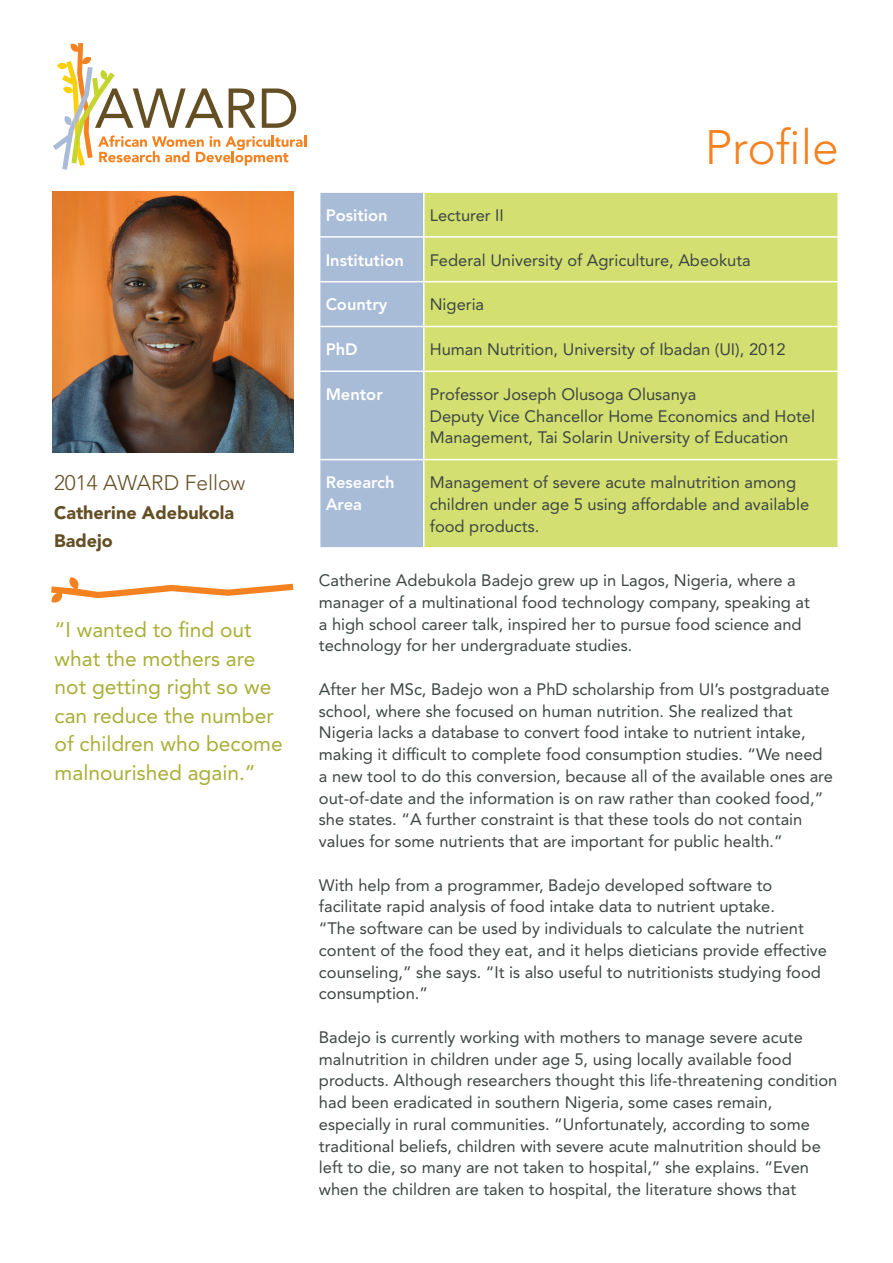
<style>
.page{position:relative;width:893px;height:1263px;background:#fff}
.page>*{position:absolute;margin:0;border:0;box-sizing:border-box;transform-origin:0 0}
.t1{font:300 48px "Avenir LT Std";color:#f58220}
.t2{font:21px/28.5px "Avenir LT Std";color:#a9ae36}
.t3{font:300 21px "Avenir LT Std";color:#644f24}
.t4{font:900 18px/28.5px "Avenir LT Std";color:#644f24}
.t5{font:16.5px/21.8px "Avenir LT Std";color:#3d4543}
.t6{font:800 16.5px/21.8px "Avenir LT Std";color:#fff}
</style>
<div class="page">
<svg style="left:53px;top:43px;width:253px;height:127px"></svg>
<div style="left:320px;top:193px;width:103px;height:354px;background:#a8bbd7"></div>
<div style="left:425px;top:193px;width:412px;height:354px;background:#d4df71"></div>
<hr style="left:319px;top:236px;width:105px;height:2px;background:#fff">
<hr style="left:424px;top:236px;width:415px;height:2px;background:#fff">
<hr style="left:319px;top:281px;width:105px;height:1px;background:#fff">
<hr style="left:424px;top:281px;width:415px;height:1px;background:#fff">
<hr style="left:319px;top:326px;width:105px;height:1px;background:#fff">
<hr style="left:424px;top:326px;width:415px;height:1px;background:#fff">
<hr style="left:319px;top:370px;width:105px;height:2px;background:#fff">
<hr style="left:424px;top:370px;width:415px;height:2px;background:#fff">
<hr style="left:319px;top:459px;width:105px;height:1px;background:#fff">
<hr style="left:424px;top:459px;width:415px;height:1px;background:#fff">
<img style="left:53px;top:191px;width:240px;height:262px">
<svg style="left:51px;top:577px;width:242px;height:26px"></svg>
<p class="t3" style="left:54px;top:471px;width:193px">2014 AWARD Fellow</p>
<p class="t4" style="left:54px;top:498px;width:181px">Catherine Adebukola<br>Badejo</p>
<p class="t2" style="left:55px;top:616px;width:230px">“I wanted to find out what the mothers are not getting right so we can reduce the number of children who become malnourished again.”</p>
<p class="t1" style="left:705px;top:119px;width:136px">Profile</p>
<p class="t6" style="left:326px;top:204px;width:64px">Position</p>
<p class="t5" style="left:430px;top:204px;width:76px">Lecturer II</p>
<p class="t6" style="left:326px;top:249px;width:80px">Institution</p>
<p class="t5" style="left:430px;top:249px;width:322px">Federal University of Agriculture, Abeokuta</p>
<p class="t6" style="left:326px;top:294px;width:63px">Country</p>
<p class="t5" style="left:430px;top:294px;width:56px">Nigeria</p>
<p class="t6" style="left:326px;top:339px;width:34px">PhD</p>
<p class="t5" style="left:430px;top:339px;width:357px">Human Nutrition, University of Ibadan (UI), 2012</p>
<p class="t6" style="left:326px;top:383px;width:59px">Mentor</p>
<p class="t5" style="left:430px;top:383px;width:387px">Professor Joseph Olusoga Olusanya<br>Deputy Vice Chancellor Home Economics and Hotel<br>Management, Tai Solarin University of Education</p>
<p class="t6" style="left:326px;top:472px;width:71px">Research<br>Area</p>
<p class="t5" style="left:430px;top:472px;width:381px">Management of severe acute malnutrition among children under age 5 using affordable and available food products.</p>
<p class="t5" style="left:319px;top:570px;width:493px">Catherine Adebukola Badejo grew up in Lagos, Nigeria, where a manager of a multinational food technology company, speaking at a high school career talk, inspired her to pursue food science and technology for her undergraduate studies.</p>
<p class="t5" style="left:319px;top:678px;width:516px">After her MSc, Badejo won a PhD scholarship from UI’s postgraduate school, where she focused on human nutrition. She realized that Nigeria lacks a database to convert food intake to nutrient intake, making it difficult to complete food consumption studies. “We need a new tool to do this conversion, because all of the available ones are out-of-date and the information is on raw rather than cooked food,” she states. “A further constraint is that these tools do not contain values for some nutrients that are important for public health.”</p>
<p class="t5" style="left:319px;top:874px;width:510px">With help from a programmer, Badejo developed software to facilitate rapid analysis of food intake data to nutrient uptake.<br>“The software can be used by individuals to calculate the nutrient content of the food they eat, and it helps dieticians provide effective counseling,” she says. “It is also useful to nutritionists studying food consumption.”</p>
<p class="t5" style="left:319px;top:1026px;width:520px">Badejo is currently working with mothers to manage severe acute malnutrition in children under age 5, using locally available food products. Although researchers thought this life-threatening condition had been eradicated in southern Nigeria, some cases remain, especially in rural communities. “Unfortunately, according to some traditional beliefs, children with severe acute malnutrition should be left to die, so many are not taken to hospital,” she explains. “Even when the children are taken to hospital, the literature shows that</p>
</div>
